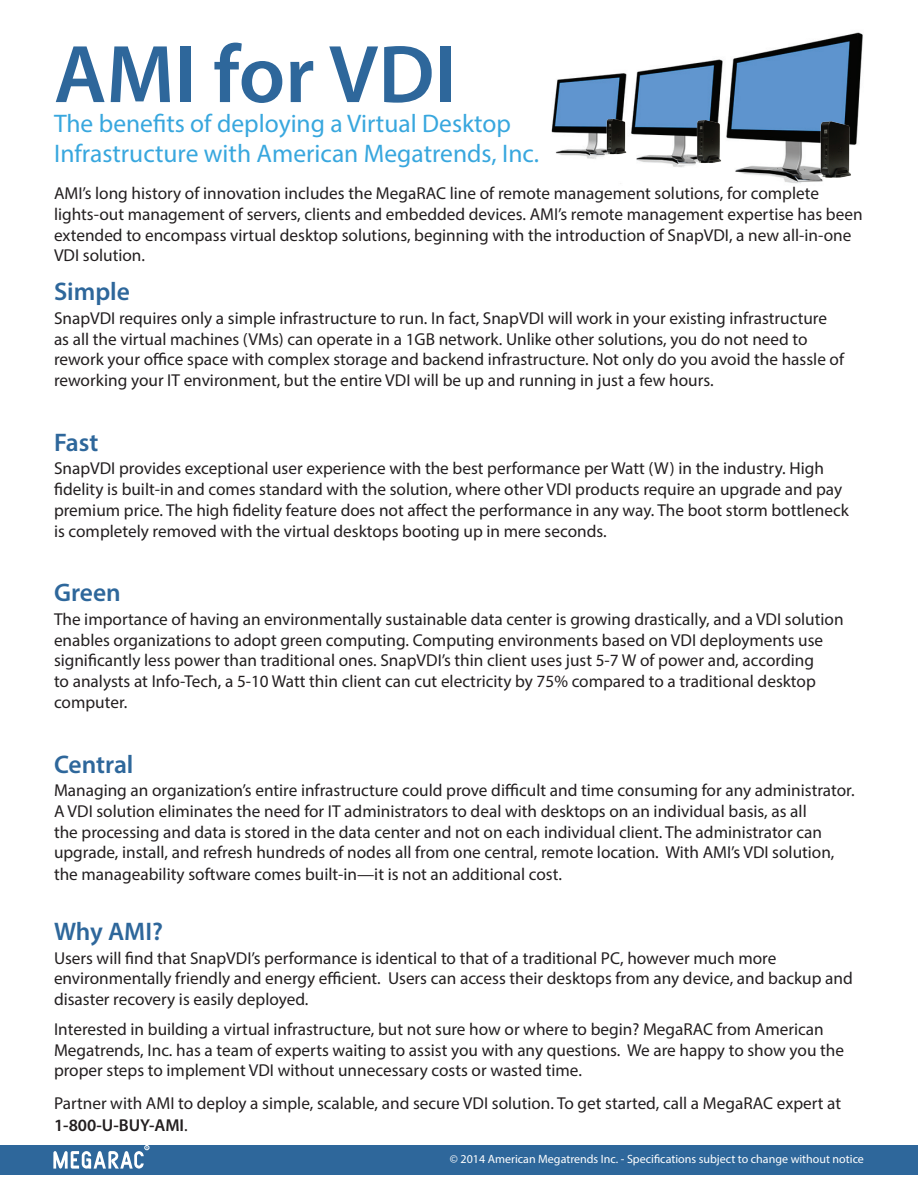
<style>
.page{position:relative;width:918px;height:1188px;background:#fff}
.page>*{position:absolute;margin:0;border:0;box-sizing:border-box;transform-origin:0 0}
.t1{font:600 82.5px "Myriad Pro";color:#2e679b}
.t2{font:25.5px/30.6px "Myriad Pro";color:#38a7de}
.t3{font:600 25.5px "Myriad Pro";color:#2e679b}
.t4{font:17.25px/20.7px "Myriad Pro";color:#231f20}
.t5{font:12px "Myriad Pro";color:#fff}
.s1{font-weight:600}
</style>
<div class="page">
<div style="left:0;top:1145px;width:918px;height:29px;background:#2e679b"></div>
<img style="left:551px;top:32px;width:312px;height:160px">
<img style="left:818px;top:120px;width:34px;height:59px">
<img style="left:695px;top:119px;width:26px;height:45px">
<img style="left:606px;top:118px;width:21px;height:37px">
<svg style="left:53px;top:1145px;width:96px;height:24px"></svg>
<h1 class="t1" style="left:54px;top:22px;width:404px">AMI for VDI</h1>
<h2 class="t2" style="left:54px;top:108px;width:487px">The benefits of deploying a Virtual Desktop<br>Infrastructure with American Megatrends, Inc.</h2>
<p class="t4" style="left:54px;top:183px;width:810px">AMI’s long history of innovation includes the MegaRAC line of remote management solutions, for complete lights-out management of servers, clients and embedded devices. AMI’s remote management expertise has been extended to encompass virtual desktop solutions, beginning with the introduction of SnapVDI, a new all-in-one VDI solution.</p>
<h2 class="t3" style="left:54px;top:275px;width:78px">Simple</h2>
<p class="t4" style="left:54px;top:307px;width:792px">SnapVDI requires only a simple infrastructure to run. In fact, SnapVDI will work in your existing infrastructure as all the virtual machines (VMs) can operate in a 1GB network. Unlike other solutions, you do not need to rework your office space with complex storage and backend infrastructure. Not only do you avoid the hassle of reworking your IT environment, but the entire VDI will be up and running in just a few hours.</p>
<h2 class="t3" style="left:54px;top:426px;width:46px">Fast</h2>
<p class="t4" style="left:54px;top:458px;width:796px">SnapVDI provides exceptional user experience with the best performance per Watt (W) in the industry. High fidelity is built-in and comes standard with the solution, where other VDI products require an upgrade and pay premium price. The high fidelity feature does not affect the performance in any way. The boot storm bottleneck is completely removed with the virtual desktops booting up in mere seconds.</p>
<h2 class="t3" style="left:54px;top:577px;width:68px">Green</h2>
<p class="t4" style="left:54px;top:609px;width:791px">The importance of having an environmentally sustainable data center is growing drastically, and a VDI solution enables organizations to adopt green computing. Computing environments based on VDI deployments use significantly less power than traditional ones. SnapVDI’s thin client uses just 5-7 W of power and, according<br>to analysts at Info-Tech, a 5-10 Watt thin client can cut electricity by 75% compared to a traditional desktop computer.</p>
<h2 class="t3" style="left:54px;top:748px;width:81px">Central</h2>
<p class="t4" style="left:54px;top:780px;width:802px">Managing an organization’s entire infrastructure could prove difficult and time consuming for any administrator.<br>A VDI solution eliminates the need for IT administrators to deal with desktops on an individual basis, as all<br>the processing and data is stored in the data center and not on each individual client. The administrator can upgrade, install, and refresh hundreds of nodes all from one central, remote location. With AMI’s VDI solution, the manageability software comes built-in—it is not an additional cost.</p>
<h2 class="t3" style="left:54px;top:915px;width:111px">Why AMI?</h2>
<p class="t4" style="left:54px;top:947px;width:800px">Users will find that SnapVDI’s performance is identical to that of a traditional PC, however much more environmentally friendly and energy efficient. Users can access their desktops from any device, and backup and disaster recovery is easily deployed.</p>
<p class="t4" style="left:54px;top:1018px;width:792px">Interested in building a virtual infrastructure, but not sure how or where to begin? MegaRAC from American<br>Megatrends, Inc. has a team of experts waiting to assist you with any questions. We are happy to show you the proper steps to implement VDI without unnecessary costs or wasted time.</p>
<p class="t4" style="left:54px;top:1092px;width:789px;line-height:21.6px">Partner with AMI to deploy a simple, scalable, and secure VDI solution. To get started, call a MegaRAC expert at<br><span class="s1">1-800-U-BUY-AMI</span>.</p>
<p class="t5" style="left:450px;top:1151px;width:416px">© 2014 American Megatrends Inc. - Specifications subject to change without notice</p>
</div>
